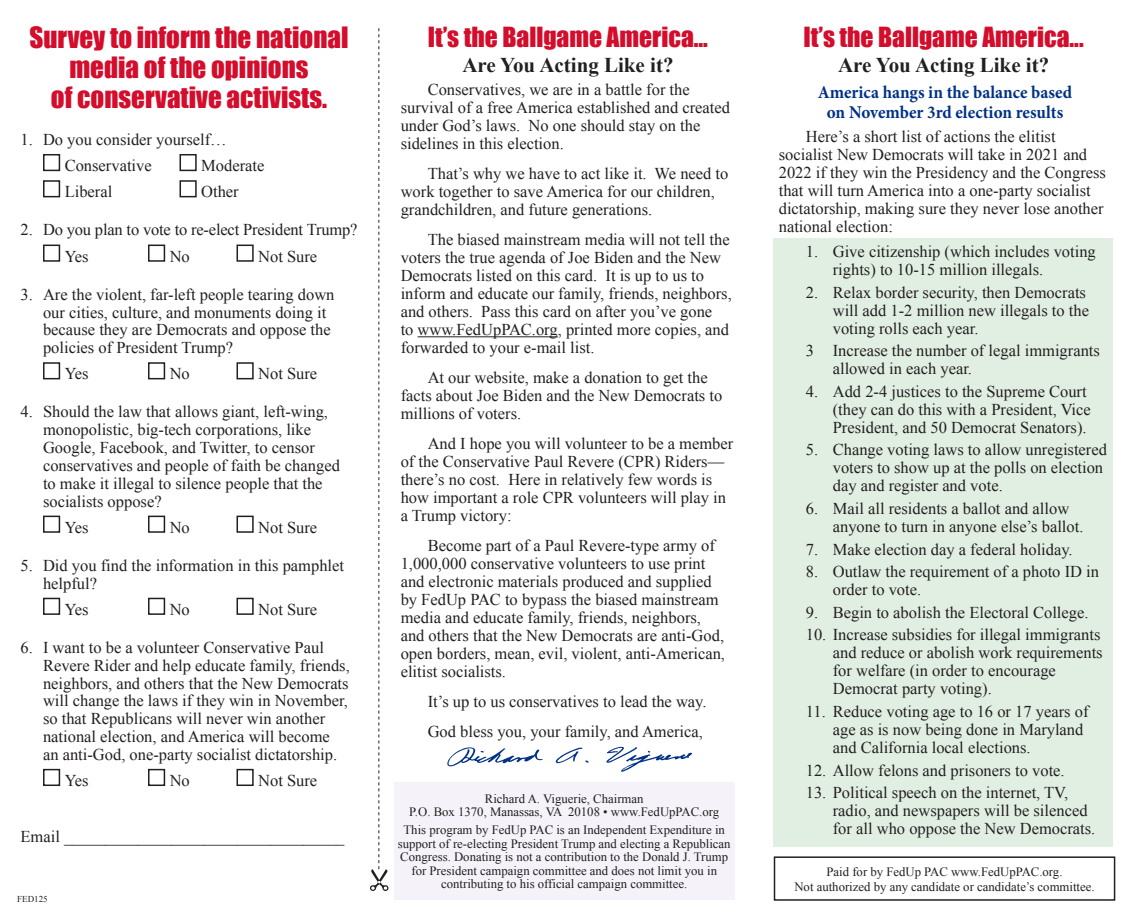
<style>
.page{position:relative;width:1134px;height:918px;background:#fff}
.page>*{position:absolute;margin:0;border:0;box-sizing:border-box;transform-origin:0 0}
.t1{font:27px/30px "Impact";color:#d30d2b;text-align:center}
.t2{font:25.5px "Impact";color:#d30d2b}
.t3{font:700 21px "Times New Roman";color:#231f20}
.t4{font:700 18px "Minion Pro";color:#003186;scale:.95 1}
.List_Paragraph{font:16.5px/18px "Times New Roman";color:#231f20}
.t5{font:12.75px/13.5px "Times New Roman";color:#231f20;text-align:center}
.t6{font:9px "Times New Roman";color:#231f20}
</style>
<div class="page">
<div style="left:774px;top:238px;width:339px;height:609px;background:#e1efe3"></div>
<div style="left:774px;top:856px;width:341px;height:45px;border:2px solid #231f20"></div>
<div style="left:394px;top:783px;width:340px;height:117px;background:#f5f3f9"></div>
<hr style="left:418px;top:336px;width:140px;height:1px;background:#231f20">
<img style="left:447px;top:746px;width:246px;height:26px">
<svg style="left:370px;top:28px;width:19px;height:863px"></svg>
<div style="left:43px;top:154px;width:17px;height:17px;border:2px solid #231f20"></div>
<div style="left:180px;top:154px;width:17px;height:17px;border:2px solid #231f20"></div>
<div style="left:43px;top:180px;width:17px;height:17px;border:2px solid #231f20"></div>
<div style="left:180px;top:180px;width:17px;height:17px;border:2px solid #231f20"></div>
<div style="left:43px;top:245px;width:17px;height:17px;border:2px solid #231f20"></div>
<div style="left:148px;top:245px;width:17px;height:17px;border:2px solid #231f20"></div>
<div style="left:237px;top:245px;width:17px;height:17px;border:2px solid #231f20"></div>
<div style="left:43px;top:362px;width:17px;height:17px;border:2px solid #231f20"></div>
<div style="left:148px;top:362px;width:17px;height:17px;border:2px solid #231f20"></div>
<div style="left:237px;top:362px;width:17px;height:17px;border:2px solid #231f20"></div>
<div style="left:43px;top:516px;width:17px;height:17px;border:2px solid #231f20"></div>
<div style="left:148px;top:516px;width:17px;height:17px;border:2px solid #231f20"></div>
<div style="left:237px;top:516px;width:17px;height:17px;border:2px solid #231f20"></div>
<div style="left:43px;top:598px;width:17px;height:17px;border:2px solid #231f20"></div>
<div style="left:148px;top:598px;width:17px;height:17px;border:2px solid #231f20"></div>
<div style="left:237px;top:598px;width:17px;height:17px;border:2px solid #231f20"></div>
<div style="left:43px;top:769px;width:17px;height:17px;border:2px solid #231f20"></div>
<div style="left:148px;top:769px;width:17px;height:17px;border:2px solid #231f20"></div>
<div style="left:237px;top:769px;width:17px;height:17px;border:2px solid #231f20"></div>
<p class="t1" style="left:29px;top:22px;width:321px">Survey to inform the national media of the opinions<br>of conservative activists.</p>
<p class="List_Paragraph" style="left:21px;top:130px;width:208px">1. Do you consider yourself…</p>
<p class="List_Paragraph" style="left:65px;top:156px;width:89px">Conservative</p>
<p class="List_Paragraph" style="left:201px;top:156px;width:65px">Moderate</p>
<p class="List_Paragraph" style="left:65px;top:183px;width:49px">Liberal</p>
<p class="List_Paragraph" style="left:201px;top:183px;width:39px">Other</p>
<p class="List_Paragraph" style="left:21px;top:221px;width:339px">2. Do you plan to vote to re-elect President Trump?</p>
<p class="List_Paragraph" style="left:65px;top:247px;width:26px">Yes</p>
<p class="List_Paragraph" style="left:170px;top:247px;width:22px">No</p>
<p class="List_Paragraph" style="left:258px;top:247px;width:61px">Not Sure</p>
<p class="List_Paragraph" style="left:43px;top:285px;width:293px;text-indent:-22px">3. Are the violent, far-left people tearing down our cities, culture, and monuments doing it because they are Democrats and oppose the policies of President Trump?</p>
<p class="List_Paragraph" style="left:65px;top:365px;width:26px">Yes</p>
<p class="List_Paragraph" style="left:170px;top:365px;width:22px">No</p>
<p class="List_Paragraph" style="left:258px;top:365px;width:61px">Not Sure</p>
<p class="List_Paragraph" style="left:43px;top:403px;width:298px;text-indent:-22px">4. Should the law that allows giant, left-wing, monopolistic, big-tech corporations, like Google, Facebook, and Twitter, to censor conservatives and people of faith be changed to make it illegal to silence people that the socialists oppose?</p>
<p class="List_Paragraph" style="left:65px;top:518px;width:26px">Yes</p>
<p class="List_Paragraph" style="left:170px;top:518px;width:22px">No</p>
<p class="List_Paragraph" style="left:258px;top:518px;width:61px">Not Sure</p>
<p class="List_Paragraph" style="left:43px;top:556px;width:303px;text-indent:-22px">5. Did you find the information in this pamphlet helpful?</p>
<p class="List_Paragraph" style="left:65px;top:600px;width:26px">Yes</p>
<p class="List_Paragraph" style="left:170px;top:600px;width:22px">No</p>
<p class="List_Paragraph" style="left:258px;top:600px;width:61px">Not Sure</p>
<p class="List_Paragraph" style="left:43px;top:638px;width:308px;text-indent:-22px">6. I want to be a volunteer Conservative Paul Revere Rider and help educate family, friends, neighbors, and others that the New Democrats will change the laws if they win in November, so that Republicans will never win another national election, and America will become<br>an anti-God, one-party socialist dictatorship.</p>
<p class="List_Paragraph" style="left:65px;top:771px;width:26px">Yes</p>
<p class="List_Paragraph" style="left:170px;top:771px;width:22px">No</p>
<p class="List_Paragraph" style="left:258px;top:771px;width:61px">Not Sure</p>
<p class="List_Paragraph" style="left:21px;top:827px;width:326px">Email __________________________________</p>
<p class="t6" style="left:17px;top:893px;width:32px">FED125</p>
<p class="t2" style="left:428px;top:17px;width:282px">It’s the Ballgame America...</p>
<p class="t3" style="left:462px;top:50px;width:213px">Are You Acting Like it?</p>
<p class="List_Paragraph" style="left:401px;top:80px;width:331px;text-indent:27px">Conservatives, we are in a battle for the survival of a free America established and created under God’s laws. No one should stay on the sidelines in this election.</p>
<p class="List_Paragraph" style="left:401px;top:164px;width:329px;text-indent:27px">That’s why we have to act like it. We need to work together to save America for our children, grandchildren, and future generations.</p>
<p class="List_Paragraph" style="left:401px;top:230px;width:333px;text-indent:27px">The biased mainstream media will not tell the voters the true agenda of Joe Biden and the New Democrats listed on this card. It is up to us to inform and educate our family, friends, neighbors, and others. Pass this card on after you’ve gone<br>to www.FedUpPAC.org, printed more copies, and forwarded to your e-mail list.</p>
<p class="List_Paragraph" style="left:401px;top:368px;width:323px;text-indent:27px">At our website, make a donation to get the facts about Joe Biden and the New Democrats to millions of voters.</p>
<p class="List_Paragraph" style="left:401px;top:434px;width:334px;text-indent:27px">And I hope you will volunteer to be a member of the Conservative Paul Revere (CPR) Riders— there’s no cost. Here in relatively few words is how important a role CPR volunteers will play in a Trump victory:</p>
<p class="List_Paragraph" style="left:401px;top:536px;width:326px;text-indent:27px">Become part of a Paul Revere-type army of 1,000,000 conservative volunteers to use print and electronic materials produced and supplied by FedUp PAC to bypass the biased mainstream media and educate family, friends, neighbors, and others that the New Democrats are anti-God, open borders, mean, evil, violent, anti-American, elitist socialists.</p>
<p class="List_Paragraph" style="left:428px;top:692px;width:280px">It’s up to us conservatives to lead the way.</p>
<p class="List_Paragraph" style="left:428px;top:722px;width:277px">God bless you, your family, and America,</p>
<p class="t5" style="left:485px;top:792px;width:160px">Richard A. Viguerie, Chairman</p>
<p class="t5" style="left:409px;top:805px;width:311px">P.O. Box 1370, Manassas, VA 20108 • www.FedUpPAC.org</p>
<p class="t5" style="left:398px;top:823px;width:334px">This program by FedUp PAC is an Independent Expenditure in support of re-electing President Trump and electing a Republican Congress. Donating is not a contribution to the Donald J. Trump for President campaign committee and does not limit you in contributing to his official campaign committee.</p>
<p class="t2" style="left:804px;top:17px;width:282px">It’s the Ballgame America...</p>
<p class="t3" style="left:838px;top:50px;width:213px">Are You Acting Like it?</p>
<p class="t4" style="left:818px;top:80px;width:269px">America hangs in the balance based</p>
<p class="t4" style="left:827px;top:100px;width:250px">on November 3rd election results</p>
<p class="List_Paragraph" style="left:779px;top:128px;width:329px;text-indent:27px">Here’s a short list of actions the elitist socialist New Democrats will take in 2021 and 2022 if they win the Presidency and the Congress that will turn America into a one-party socialist dictatorship, making sure they never lose another national election:</p>
<p class="List_Paragraph" style="left:833px;top:242px;width:265px;text-indent:-27px">1. Give citizenship (which includes voting rights) to 10-15 million illegals.</p>
<p class="List_Paragraph" style="left:833px;top:283px;width:258px;text-indent:-27px">2. Relax border security, then Democrats will add 1-2 million new illegals to the voting rolls each year.</p>
<p class="List_Paragraph" style="left:833px;top:342px;width:269px;text-indent:-27px">3 Increase the number of legal immigrants allowed in each year.</p>
<p class="List_Paragraph" style="left:833px;top:382px;width:260px;text-indent:-27px">4. Add 2-4 justices to the Supreme Court (they can do this with a President, Vice<br>President, and 50 Democrat Senators).</p>
<p class="List_Paragraph" style="left:833px;top:441px;width:276px;text-indent:-27px">5. Change voting laws to allow unregistered voters to show up at the polls on election day and register and vote.</p>
<p class="List_Paragraph" style="left:833px;top:499px;width:252px;text-indent:-27px">6. Mail all residents a ballot and allow anyone to turn in anyone else’s ballot.</p>
<p class="List_Paragraph" style="left:806px;top:540px;width:268px">7. Make election day a federal holiday.</p>
<p class="List_Paragraph" style="left:833px;top:562px;width:268px;text-indent:-27px">8. Outlaw the requirement of a photo ID in order to vote.</p>
<p class="List_Paragraph" style="left:806px;top:603px;width:284px">9. Begin to abolish the Electoral College.</p>
<p class="List_Paragraph" style="left:833px;top:626px;width:271px;text-indent:-27px">10. Increase subsidies for illegal immigrants and reduce or abolish work requirements for welfare (in order to encourage Democrat party voting).</p>
<p class="List_Paragraph" style="left:833px;top:702px;width:257px;text-indent:-27px">11. Reduce voting age to 16 or 17 years of age as is now being done in Maryland and California local elections.</p>
<p class="List_Paragraph" style="left:806px;top:761px;width:260px">12. Allow felons and prisoners to vote.</p>
<p class="List_Paragraph" style="left:833px;top:783px;width:264px;text-indent:-27px">13. Political speech on the internet, TV, radio, and newspapers will be silenced for all who oppose the New Democrats.</p>
<p class="t5" style="left:794px;top:864px;width:302px;line-height:15px">Paid for by FedUp PAC www.FedUpPAC.org.<br>Not authorized by any candidate or candidate’s committee.</p>
</div>
